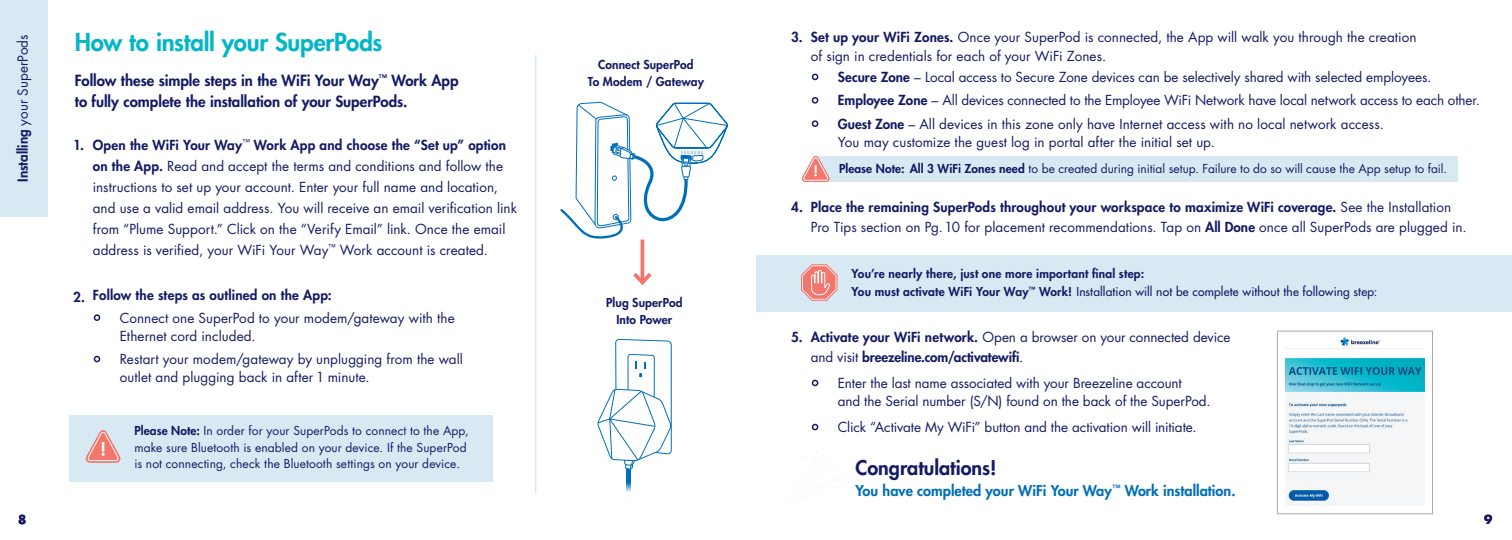
<style>
.page{position:relative;width:1512px;height:540px;background:#fff}
.page>*{position:absolute;margin:0;border:0;box-sizing:border-box;transform-origin:0 0}
.t1{font:800 24px "Futura Std";letter-spacing:-.01em;color:#00b6c8}
.t2{font:800 19.8px "Futura Std";color:#141b64}
.t3{font:800 15px/21px "Futura Std";color:#141b64}
.t4{font:800 14.55px "Futura Std";color:#006fba}
.t5{font:13.5px/21px "Futura Std";color:#141b64}
.t6{font:800 13.5px/19.5px "Futura Std";letter-spacing:.005em;color:#141b64}
.t7{font:12px/16.5px "Futura Std";letter-spacing:.005em;color:#141b64}
.t8{font:800 12px/16.5px "Futura Std";letter-spacing:.01em;color:#141b64;text-align:center}
.t9{font:700 12px "Futura Std";color:#141b64}
.s1{font-weight:800}
.s2{font-weight:300}
.s3{font-weight:500}
.s4{font-weight:400}
</style>
<div class="page">
<svg style="left:560px;top:102px;width:168px;height:137px"></svg>
<hr style="left:535px;top:55px;width:1px;height:439px;background:#d7eaf4">
<hr style="left:641px;top:240px;width:3px;height:42px;background:#f2766b">
<svg style="left:633px;top:269px;width:19px;height:16px"></svg>
<svg style="left:789px;top:451px;width:58px;height:49px"></svg>
<div style="left:0;top:0;width:48px;height:216px;background:#d7eaf4"></div>
<svg style="left:597px;top:339px;width:75px;height:153px"></svg>
<div style="left:756px;top:255px;width:756px;height:56px;background:#d7eaf4"></div>
<svg style="left:801px;top:264px;width:37px;height:37px"></svg>
<div style="left:69px;top:415px;width:423px;height:67px;background:#d7eaf4"></div>
<svg style="left:85px;top:430px;width:36px;height:33px"></svg>
<div style="left:816px;top:156px;width:642px;height:26px;background:#d7eaf4"></div>
<svg style="left:801px;top:155px;width:29px;height:27px"></svg>
<img style="left:1285px;top:337px;width:139px;height:169px">
<div style="left:1277px;top:331px;width:156px;height:183px;border:1px solid #a8a9ad"></div>
<img style="left:1287px;top:476px;width:83px;height:10px">
<p class="t5" style="left:13px;top:182px;width:149px;rotate:-90deg"><span class="s1">Installing</span> your SuperPods</p>
<p class="t5" style="left:811px;top:27px;width:607px;line-height:19.5px"><span class="s1">Set up your WiFi Zones.</span> Once your SuperPod is connected, the App will walk you through the creation of sign in credentials for each of your WiFi Zones.</p>
<h1 class="t1" style="left:75px;top:27px;width:309px">How to install your SuperPods</h1>
<p class="t3" style="left:75px;top:70px;width:385px">Follow these simple steps in the WiFi Your Way<sup>™</sup> Work App to fully complete the installation of your SuperPods.</p>
<p class="t6" style="left:791px;top:27px;width:13px">3.</p>
<p class="t8" style="left:588px;top:56px;width:118px">Connect SuperPod<br>To Modem / Gateway</p>
<p class="t5" style="left:811px;top:67px;width:622px"><span class="s2">•</span> <span class="s1">Secure Zone</span> – Local access to Secure Zone devices can be selectively shared with selected employees.</p>
<p class="t5" style="left:811px;top:90px;width:671px"><span class="s2">•</span> <span class="s1">Employee Zone</span> – All devices connected to the Employee WiFi Network have local network access to each other.</p>
<p class="t5" style="left:838px;top:115px;width:548px;line-height:18px;text-indent:-27px"><span class="s2">•</span> <span class="s1">Guest Zone</span> – All devices in this zone only have Internet access with no local network access.<br>You may customize the guest log in portal after the initial set up.</p>
<p class="t5" style="left:93px;top:135px;width:426px"><span class="s1">Open the WiFi Your Way</span><sup>™</sup> <span class="s1">Work App and choose the “Set up” option on the App.</span> Read and accept the terms and conditions and follow the instructions to set up your account. Enter your full name and location, and use a valid email address. You will receive an email verification link from “Plume Support.” Click on the “Verify Email” link. Once the email address is verified, your WiFi Your Way<sup>™</sup> Work account is created.</p>
<p class="t6" style="left:73px;top:135px;width:13px">1.</p>
<p class="t7" style="left:839px;top:160px;width:610px"><span class="s1">Please Note: All 3 WiFi Zones need</span> to be created during initial setup. Failure to do so will cause the App setup to fail.</p>
<p class="t5" style="left:811px;top:198px;width:657px;line-height:19.5px"><span class="s1">Place the remaining SuperPods throughout your workspace to maximize WiFi coverage.</span> See the Installation<br>Pro Tips section on Pg. 10 for placement recommendations. Tap on <span class="s1">All Done</span> once all SuperPods are plugged in.</p>
<p class="t6" style="left:791px;top:197px;width:13px">4.</p>
<p class="t6" style="left:73px;top:286px;width:260px">2. Follow the steps as outlined on the App:</p>
<p class="t5" style="left:120px;top:309px;width:337px;line-height:18px;text-indent:-27px"><span class="s2">•</span> Connect one SuperPod to your modem/gateway with the<br>Ethernet cord included.</p>
<p class="t5" style="left:120px;top:350px;width:345px;line-height:18px;text-indent:-27px"><span class="s2">•</span> Restart your modem/gateway by unplugging from the wall outlet and plugging back in after 1 minute.</p>
<p class="t7" style="left:134px;top:423px;width:336px"><span class="s1">Please Note:</span> In order for your SuperPods to connect to the App, make sure Bluetooth is enabled on your device. If the SuperPod is not connecting, check the Bluetooth settings on your device.</p>
<p class="t8" style="left:606px;top:294px;width:78px">Plug SuperPod<br>Into Power</p>
<p class="t8" style="left:852px;top:265px;width:527px;line-height:18px;text-align:left">You’re nearly there, just one more important final step:<br>You must activate WiFi Your Way<sup>™</sup> Work! <span class="s3">Installation will not be complete without the following step:</span></p>
<p class="t6" style="left:791px;top:328px;width:13px">5.</p>
<p class="t6" style="left:811px;top:328px;width:421px">Activate your WiFi network. <span class="s4">Open a browser on your connected device and visit</span> breezeline.com/activatewifi<span class="s4">.</span></p>
<p class="t5" style="left:838px;top:374px;width:374px;line-height:18px;text-indent:-27px"><span class="s2">•</span> Enter the last name associated with your Breezeline account<br>and the Serial number (S/N) found on the back of the SuperPod.</p>
<p class="t5" style="left:811px;top:417px;width:387px"><span class="s2">•</span> Click “Activate My WiFi” button and the activation will initiate.</p>
<h2 class="t2" style="left:856px;top:455px;width:143px">Congratulations!</h2>
<p class="t4" style="left:856px;top:482px;width:381px">You have completed your WiFi Your Way<sup>™</sup> Work installation.</p>
<p class="t9" style="left:18px;top:511px;width:10px">8</p>
<p class="t9" style="left:1484px;top:511px;width:10px">9</p>
</div>
